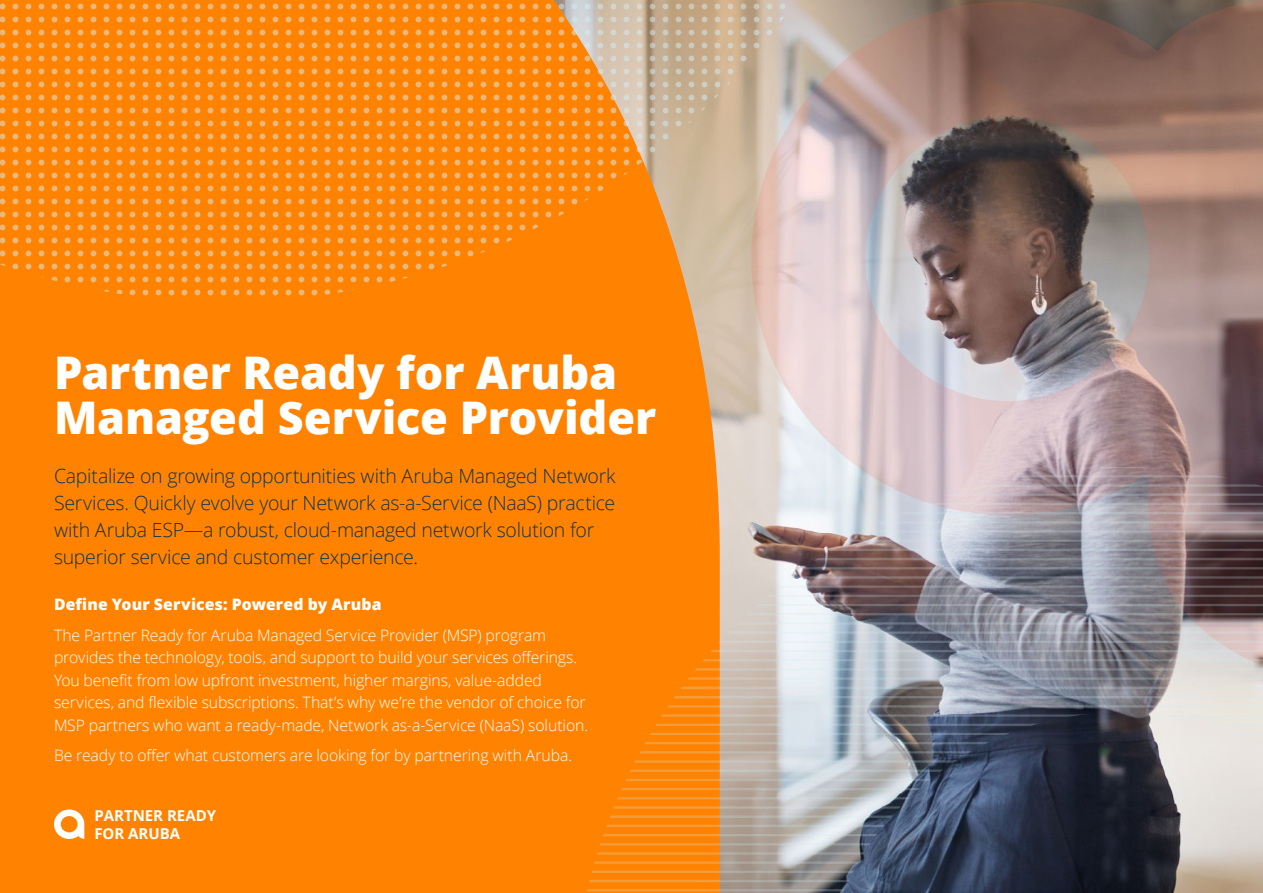
<style>
.page{position:relative;width:1263px;height:893px;background:#fff}
.page>*{position:absolute;margin:0;border:0;box-sizing:border-box;transform-origin:0 0}
.t1{font:800 45px/45px "Open Sans";color:#fff}
.t2{font:300 19.5px/27px "Open Sans";letter-spacing:-.015em;color:#0f3250}
.t3{font:300 15.75px/22.5px "Open Sans";letter-spacing:-.005em;color:#fff}
.t4{font:800 15.75px "Open Sans";letter-spacing:.01em;color:#fff}
.t5{font:700 15px/18px "Open Sans";color:#fff}
</style>
<div class="page">
<div style="left:0;top:302px;width:721px;height:591px;background:#ff8300"></div>
<svg style="left:0;top:0;width:751px;height:302px;fill:#ff8300"></svg>
<svg style="left:54px;top:809px;width:30px;height:30px"></svg>
<img style="left:751px;top:0;width:512px;height:467px">
<img style="left:586px;top:467px;width:677px;height:426px">
<h1 class="t1" style="left:54px;top:348px;width:604px">Partner Ready for Aruba<br>Managed Service Provider</h1>
<p class="t2" style="left:54px;top:462px;width:563px">Capitalize on growing opportunities with Aruba Managed Network Services. Quickly evolve your Network as-a-Service (NaaS) practice with Aruba ESP—a robust, cloud-managed network solution for superior service and customer experience.</p>
<p class="t4" style="left:54px;top:592px;width:329px">Define Your Services: Powered by Aruba</p>
<p class="t3" style="left:54px;top:623px;width:536px">The Partner Ready for Aruba Managed Service Provider (MSP) program provides the technology, tools, and support to build your services offerings.<br>You benefit from low upfront investment, higher margins, value-added services, and flexible subscriptions. That’s why we’re the vendor of choice for MSP partners who want a ready-made, Network as-a-Service (NaaS) solution.</p>
<p class="t3" style="left:54px;top:744px;width:520px">Be ready to offer what customers are looking for by partnering with Aruba.</p>
<p class="t5" style="left:94px;top:806px;width:123px">PARTNER READY<br>FOR ARUBA</p>
</div>
